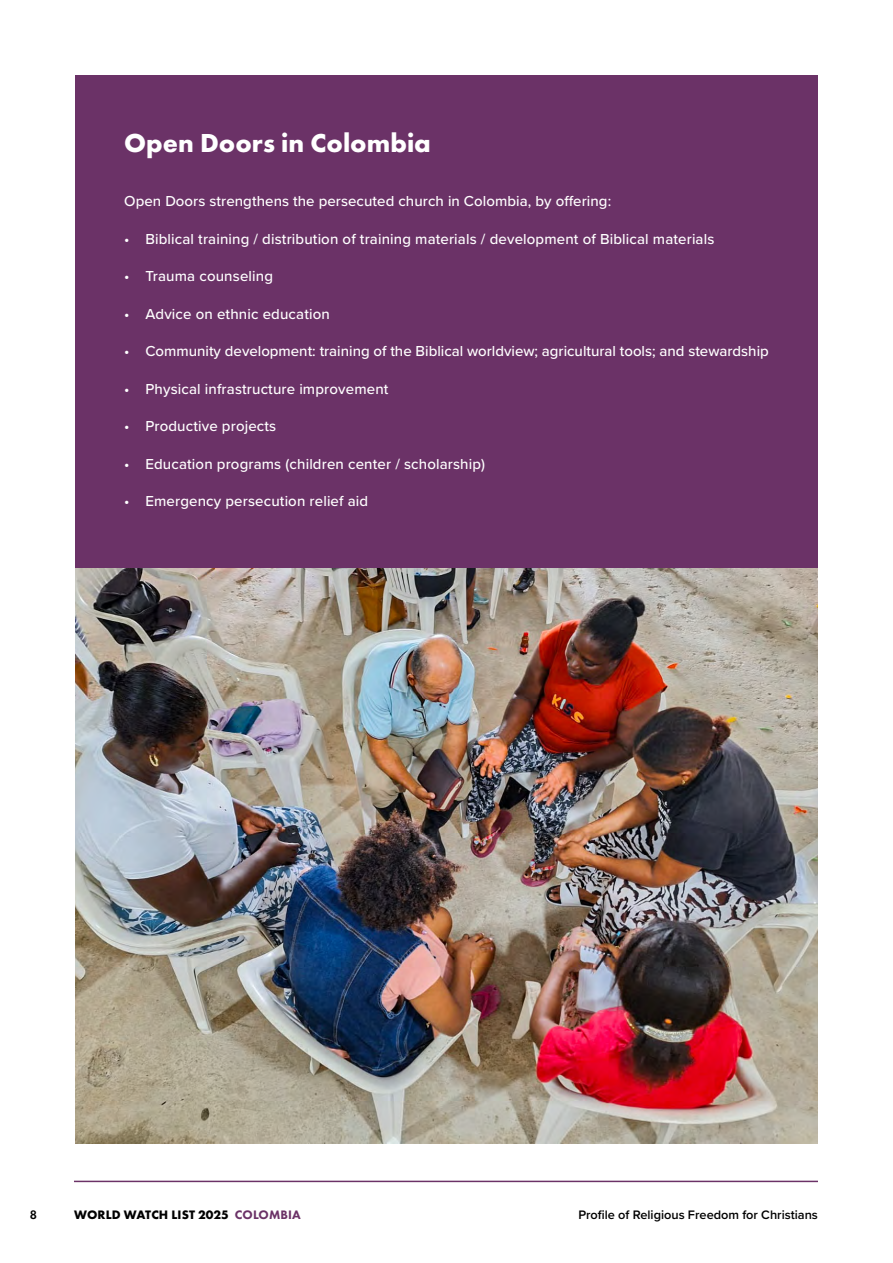
<style>
.page{position:relative;width:893px;height:1263px;background:#fff}
.page>*{position:absolute;margin:0;border:0;box-sizing:border-box;transform-origin:0 0}
.t1{font:700 27px "Futura PT";color:#fff}
.t2{font:500 15px "Proxima Nova";letter-spacing:.01em;color:#fff}
.t3{font:600 12.75px "Proxima Nova";color:#000}
.t4{font:700 12.75px "Futura PT";letter-spacing:.01em;color:#000}
.t5{font:600 12.75px "Futura PT";color:#000}
.s1{font-weight:800;color:#6b3267}
</style>
<div class="page">
<hr style="left:74px;top:1181px;width:744px;height:1px;background:#6b3267">
<img style="left:75px;top:568px;width:743px;height:576px">
<div style="left:75px;top:75px;width:743px;height:493px;background:#6b3267"></div>
<h1 class="t1" style="left:124px;top:125px;width:308px">Open Doors in Colombia</h1>
<p class="t2" style="left:124px;top:190px;width:489px">Open Doors strengthens the persecuted church in Colombia, by offering:</p>
<p class="t2" style="left:124px;top:228px;width:592px">• Biblical training / distribution of training materials / development of Biblical materials</p>
<p class="t2" style="left:124px;top:265px;width:150px">• Trauma counseling</p>
<p class="t2" style="left:124px;top:303px;width:207px">• Advice on ethnic education</p>
<p class="t2" style="left:124px;top:340px;width:646px">• Community development: training of the Biblical worldview; agricultural tools; and stewardship</p>
<p class="t2" style="left:124px;top:378px;width:266px">• Physical infrastructure improvement</p>
<p class="t2" style="left:124px;top:415px;width:154px">• Productive projects</p>
<p class="t2" style="left:124px;top:453px;width:363px">• Education programs (children center / scholarship)</p>
<p class="t2" style="left:124px;top:490px;width:246px">• Emergency persecution relief aid</p>
<p class="t5" style="left:30px;top:1207px;width:9px">8</p>
<p class="t4" style="left:74px;top:1206px;width:228px">WORLD WATCH LIST 2025 <span class="s1">COLOMBIA</span></p>
<p class="t3" style="left:578px;top:1205px;width:241px">Profile of Religious Freedom for Christians</p>
</div>
